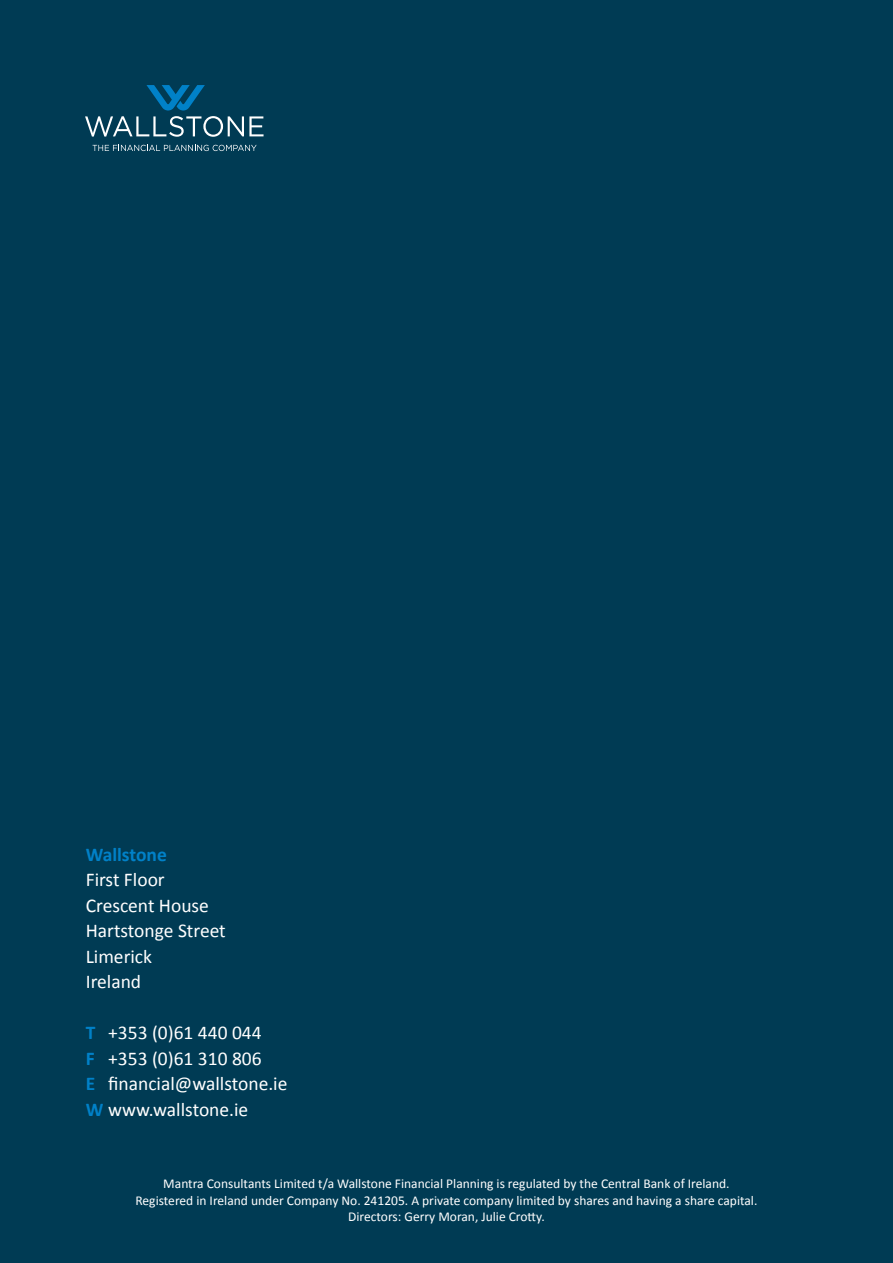
<style>
.page{position:relative;width:893px;height:1263px;background:#003b54}
.page>*{position:absolute;margin:0;border:0;box-sizing:border-box;transform-origin:0 0}
.t1{font:19.5px/25.5px "Calibri";color:#fff}
.t2{font:700 19.5px "Calibri";color:#0081c8}
.t3{font:13.5px/16.5px "Calibri";color:#fff;text-align:center}
.s1{font-weight:700;color:#0081c8}
</style>
<div class="page">
<svg style="left:93px;top:145px;width:164px;height:6px"></svg>
<svg style="left:85px;top:85px;width:179px;height:52px"></svg>
<h1 class="t2" style="left:86px;top:841px;width:83px">Wallstone</h1>
<h1 class="t1" style="left:86px;top:867px;width:142px">First Floor<br>Crescent House<br>Hartstonge Street<br>Limerick<br>Ireland</h1>
<h1 class="t1" style="left:86px;top:1020px;width:203px"><span class="s1">T</span> +353 (0)61 440 044<br><span class="s1">F</span> +353 (0)61 310 806<br><span class="s1">E</span> financial@wallstone.ie<br><span class="s1">W</span> www.wallstone.ie</h1>
<p class="t3" style="left:135px;top:1175px;width:623px">Mantra Consultants Limited t/a Wallstone Financial Planning is regulated by the Central Bank of Ireland.<br>Registered in Ireland under Company No. 241205. A private company limited by shares and having a share capital.<br>Directors: Gerry Moran, Julie Crotty.</p>
</div>
